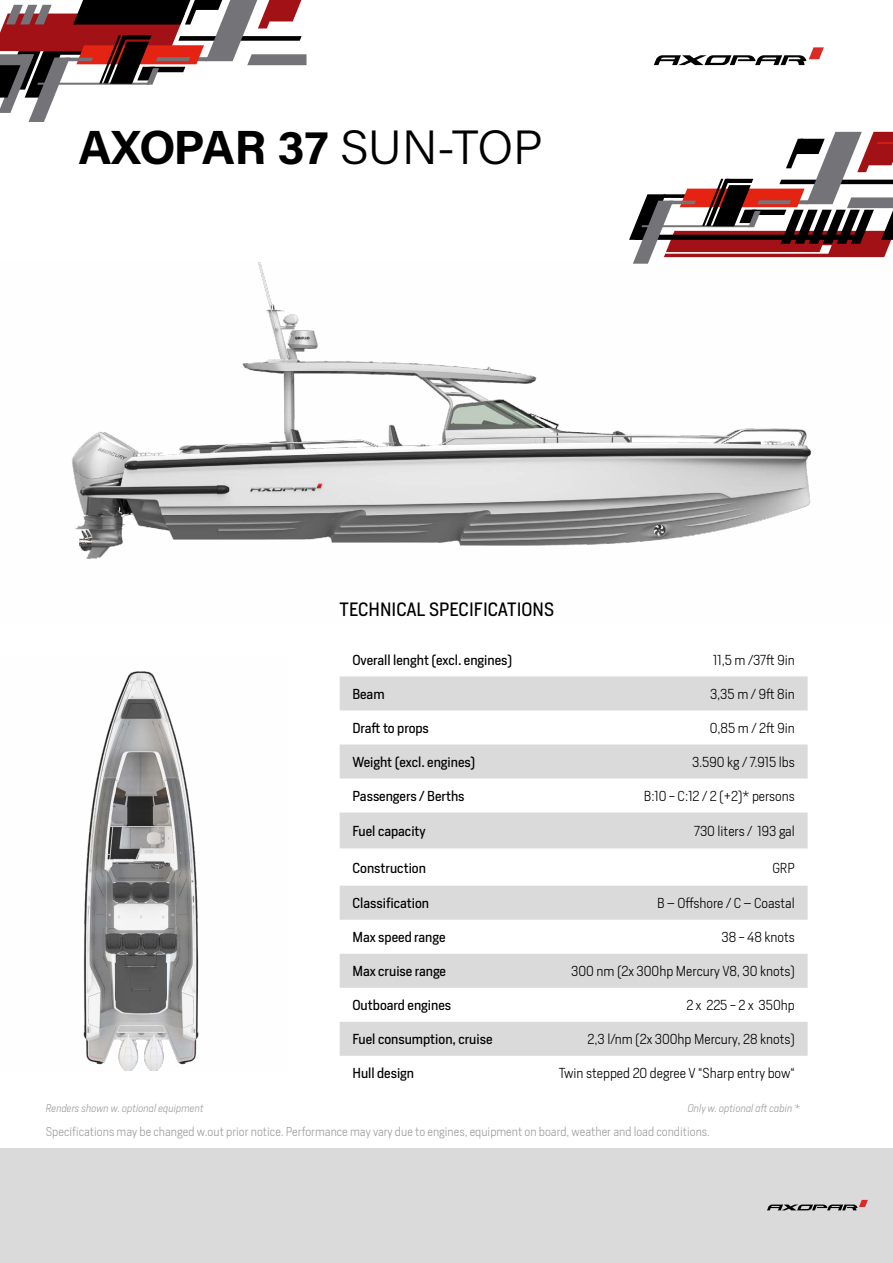
<style>
.page{position:relative;width:893px;height:1263px;background:#fff}
.page>*{position:absolute;margin:0;border:0;box-sizing:border-box;transform-origin:0 0}
.t1{font:700 48px "Acumin Pro";letter-spacing:-.015em;color:#000}
.t2{font:18px "Heron Sans";color:#000}
.t3{font:300 13.5px "Heron Sans";color:#000}
.t4{font:13.5px "Heron Sans";color:#000}
.t5{font:300 12px "Heron Sans";color:#9d9d9c}
.t6{font:italic 300 10.5px "Heron Sans";color:#9d9d9c}
.s1{font-weight:300}
</style>
<div class="page">
<svg style="left:654px;top:47px;width:170px;height:18px"></svg>
<div style="left:0;top:1148px;width:893px;height:115px;background:#dadada"></div>
<svg style="left:767px;top:1200px;width:101px;height:10px"></svg>
<svg style="left:629px;top:132px;width:264px;height:131px"></svg>
<svg style="left:0;top:0;width:307px;height:122px"></svg>
<img style="left:72px;top:263px;width:740px;height:296px">
<img style="left:83px;top:671px;width:116px;height:400px">
<svg style="left:340px;top:676px;width:468px;height:380px;fill:#dadada"></svg>
<h1 class="t1" style="left:78px;top:114px;width:466px">AXOPAR 37 <span class="s1">SUN-TOP</span></h1>
<h2 class="t2" style="left:340px;top:598px;width:216px">TECHNICAL SPECIFICATIONS</h2>
<p class="t4" style="left:352px;top:651px;width:161px">Overall lenght (excl. engines)</p>
<p class="t3" style="left:713px;top:651px;width:83px">11,5 m /37ft 9in</p>
<p class="t4" style="left:352px;top:685px;width:34px">Beam</p>
<p class="t3" style="left:710px;top:685px;width:86px">3,35 m / 9ft 8in</p>
<p class="t4" style="left:352px;top:719px;width:78px">Draft to props</p>
<p class="t3" style="left:710px;top:719px;width:86px">0,85 m / 2ft 9in</p>
<p class="t4" style="left:352px;top:753px;width:124px">Weight (excl. engines)</p>
<p class="t3" style="left:692px;top:753px;width:104px">3.590 kg / 7.915 lbs</p>
<p class="t4" style="left:352px;top:787px;width:114px">Passengers / Berths</p>
<p class="t3" style="left:644px;top:787px;width:152px">B:10 - C:12 / 2 (+2)* persons</p>
<p class="t4" style="left:352px;top:822px;width:75px">Fuel capacity</p>
<p class="t3" style="left:694px;top:822px;width:102px">730 liters / 193 gal</p>
<p class="t4" style="left:352px;top:859px;width:75px">Construction</p>
<p class="t3" style="left:772px;top:859px;width:24px">GRP</p>
<p class="t4" style="left:352px;top:894px;width:78px">Classification</p>
<p class="t3" style="left:657px;top:895px;width:139px">B – Offshore / C – Coastal</p>
<p class="t4" style="left:352px;top:928px;width:95px">Max speed range</p>
<p class="t3" style="left:721px;top:929px;width:75px">38 - 48 knots</p>
<p class="t4" style="left:352px;top:963px;width:95px">Max cruise range</p>
<p class="t3" style="left:571px;top:963px;width:225px">300 nm (2x 300hp Mercury V8, 30 knots)</p>
<p class="t4" style="left:352px;top:997px;width:100px">Outboard engines</p>
<p class="t3" style="left:686px;top:997px;width:110px">2 x 225 - 2 x 350hp</p>
<p class="t4" style="left:352px;top:1031px;width:142px">Fuel consumption, cruise</p>
<p class="t3" style="left:588px;top:1031px;width:209px">2,3 l/nm (2x 300hp Mercury, 28 knots)</p>
<p class="t4" style="left:352px;top:1065px;width:63px">Hull design</p>
<p class="t3" style="left:559px;top:1065px;width:238px">Twin stepped 20 degree V “Sharp entry bow“</p>
<p class="t6" style="left:46px;top:1102px;width:159px">Renders shown w. optional equipment</p>
<p class="t6" style="left:688px;top:1102px;width:114px">Only w. optional aft cabin *</p>
<p class="t5" style="left:46px;top:1124px;width:666px">Specifications may be changed w.out prior notice. Performance may vary due to engines, equipment on board, weather and load conditions.</p>
</div>
